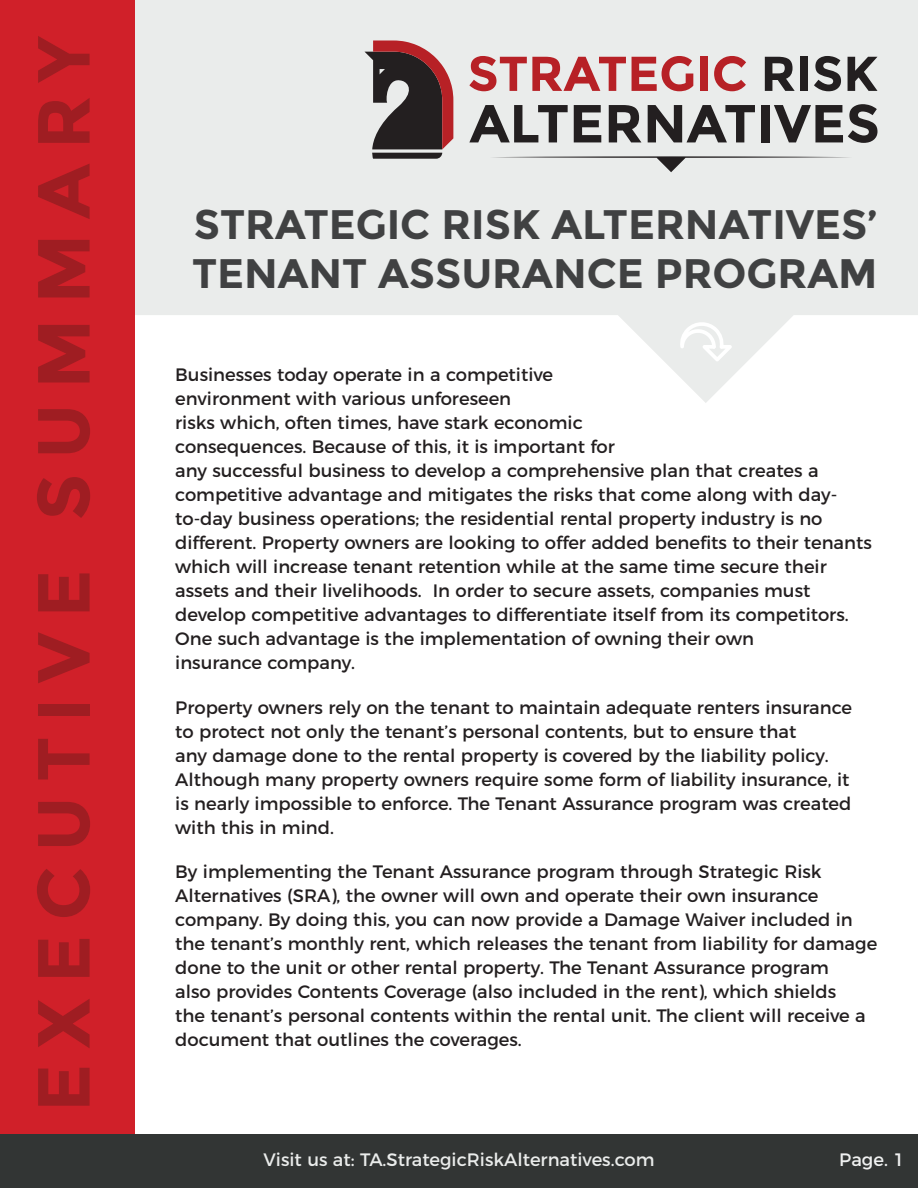
<style>
.page{position:relative;width:918px;height:1188px;background:#fff}
.page>*{position:absolute;margin:0;border:0;box-sizing:border-box;transform-origin:0 0}
.t1{font:700 73.65px "Montserrat";letter-spacing:.2em;color:#9f1d22}
.t2{font:700 41.25px/49.5px "Montserrat";color:#404142}
.Copy{font:18px/24px "Montserrat";color:#231f20}
.t3{font:18px "Montserrat";color:#eaeceb}
.t4{font:18px "Montserrat";color:#eff0f0}
</style>
<div class="page">
<div style="left:0;top:0;width:135px;height:1134px;background:#d02029"></div>
<div style="left:0;top:1134px;width:918px;height:54px;background:#323534"></div>
<svg style="left:135px;top:0;width:783px;height:403px;fill:#eaeceb"></svg>
<svg style="left:679px;top:320px;width:53px;height:45px"></svg>
<svg style="left:490px;top:156px;width:363px;height:16px;background:#d6d8d7"></svg>
<svg style="left:469px;top:56px;width:157px;height:35px;background:#d28c8e"></svg>
<svg style="left:632px;top:56px;width:61px;height:35px;background:#ce7f81"></svg>
<div style="left:700px;top:57px;width:8px;height:34px;background:#b72126"></div>
<svg style="left:714px;top:56px;width:32px;height:35px"></svg>
<svg style="left:765px;top:57px;width:30px;height:34px"></svg>
<div style="left:800px;top:57px;width:8px;height:34px;background:#231f20"></div>
<svg style="left:814px;top:56px;width:27px;height:35px"></svg>
<svg style="left:848px;top:57px;width:30px;height:34px"></svg>
<svg style="left:469px;top:105px;width:99px;height:37px;background:#949393"></svg>
<svg style="left:574px;top:105px;width:27px;height:37px"></svg>
<svg style="left:609px;top:105px;width:32px;height:37px"></svg>
<svg style="left:648px;top:105px;width:107px;height:37px;background:#858484"></svg>
<div style="left:761px;top:105px;width:8px;height:37px;background:#231f20"></div>
<svg style="left:774px;top:104px;width:104px;height:39px;background:#898888"></svg>
<svg style="left:365px;top:40px;width:88px;height:119px;background:#735a5b"></svg>
<p class="t1" style="left:20px;top:1112px;width:1078px;rotate:-90deg">EXECUTIVE SUMMARY</p>
<p class="t2" style="left:192px;top:200px;width:687px">STRATEGIC RISK ALTERNATIVES’<br>TENANT ASSURANCE PROGRAM</p>
<p class="Copy" style="left:175px;top:362px;width:698px">Businesses today operate in a competitive<br>environment with various unforeseen<br>risks which, often times, have stark economic<br>consequences. Because of this, it is important for<br>any successful business to develop a comprehensive plan that creates a competitive advantage and mitigates the risks that come along with day&shy;to-day business operations; the residential rental property industry is no different. Property owners are looking to offer added benefits to their tenants which will increase tenant retention while at the same time secure their assets and their livelihoods. In order to secure assets, companies must develop competitive advantages to differentiate itself from its competitors.<br>One such advantage is the implementation of owning their own<br>insurance company.</p>
<p class="Copy" style="left:175px;top:694px;width:678px">Property owners rely on the tenant to maintain adequate renters insurance to protect not only the tenant’s personal contents, but to ensure that<br>any damage done to the rental property is covered by the liability policy.<br>Although many property owners require some form of liability insurance, it is nearly impossible to enforce. The Tenant Assurance program was created with this in mind.</p>
<p class="Copy" style="left:175px;top:858px;width:704px">By implementing the Tenant Assurance program through Strategic Risk Alternatives (SRA), the owner will own and operate their own insurance company. By doing this, you can now provide a Damage Waiver included in the tenant’s monthly rent, which releases the tenant from liability for damage done to the unit or other rental property. The Tenant Assurance program<br>also provides Contents Coverage (also included in the rent), which shields<br>the tenant’s personal contents within the rental unit. The client will receive a document that outlines the coverages.</p>
<p class="t3" style="left:264px;top:1145px;width:392px">Visit us at: TA.StrategicRiskAlternatives.com</p>
<p class="t4" style="left:839px;top:1146px;width:67px">Page. 1</p>
</div>
